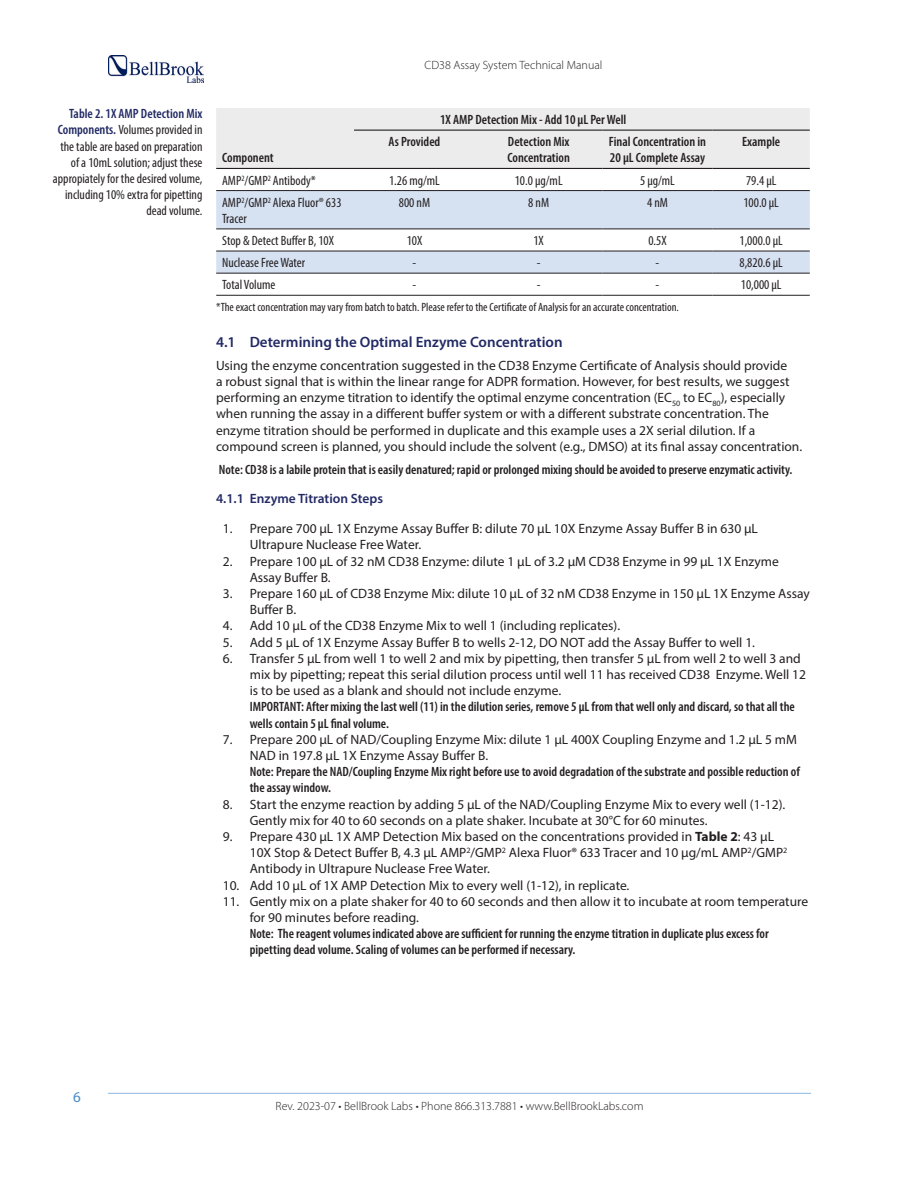
<style>
.page{position:relative;width:918px;height:1188px;background:#fff}
.page>*{position:absolute;margin:0;border:0;box-sizing:border-box;transform-origin:0 0}
.Heading_2{font:600 15px "Myriad Pro";color:#222a64}
.t1{font:15px "Myriad Pro";color:#468ac9}
.Numbered_List{font:13.5px/16.2px "Myriad Pro";color:#231f20}
.Body_Text{font:600 condensed 13.5px/16.2px "Myriad Pro";color:#231f20}
.Numbered_List-2{font:600 condensed 13.5px/16.2px "Myriad Pro";color:#231f20}
.Figure_Legend_RP{font:condensed 13.5px/16.2px "Myriad Pro";color:#231f20;text-align:right}
.TableHeadCenter{font:600 condensed 13.5px/16.2px "Myriad Pro";color:#231f20}
.TableTextLeft{font:condensed 13.5px/16.2px "Myriad Pro";color:#231f20}
.TableTextCenter{font:condensed 13.5px "Myriad Pro";color:#231f20}
.Heading_3{font:600 13.5px "Myriad Pro";color:#222a64}
.TableHeadLeft{font:600 condensed 13.5px "Myriad Pro";color:#231f20}
.Table_Footnote{font:condensed 12px "Myriad Pro";color:#231f20}
.t2{font:300 12px "Myriad Pro";color:#231f20}
.s1{font-weight:600;color:#222a64}
.s2{font-weight:400;font-stretch:normal}
.s3{font-weight:700}
</style>
<div class="page">
<hr style="left:108px;top:1093px;width:703px;height:1px;background:#8bb6e1">
<img style="left:109px;top:56px;width:95px;height:26px">
<div style="left:216px;top:108px;width:594px;height:60px;background:#edecec"></div>
<svg style="left:216px;top:191px;width:594px;height:82px;fill:#d6e1f2"></svg>
<hr style="left:216px;top:190px;width:138px;height:1px;background:#231f20">
<hr style="left:354px;top:190px;width:121px;height:1px;background:#231f20">
<hr style="left:475px;top:190px;width:127px;height:1px;background:#231f20">
<hr style="left:602px;top:190px;width:111px;height:1px;background:#231f20">
<hr style="left:713px;top:190px;width:97px;height:1px;background:#231f20">
<hr style="left:216px;top:229px;width:138px;height:1px;background:#231f20">
<hr style="left:354px;top:229px;width:121px;height:1px;background:#231f20">
<hr style="left:475px;top:229px;width:127px;height:1px;background:#231f20">
<hr style="left:602px;top:229px;width:111px;height:1px;background:#231f20">
<hr style="left:713px;top:229px;width:97px;height:1px;background:#231f20">
<hr style="left:216px;top:251px;width:138px;height:1px;background:#231f20">
<hr style="left:354px;top:251px;width:121px;height:1px;background:#231f20">
<hr style="left:475px;top:251px;width:127px;height:1px;background:#231f20">
<hr style="left:602px;top:251px;width:111px;height:1px;background:#231f20">
<hr style="left:713px;top:251px;width:97px;height:1px;background:#231f20">
<hr style="left:216px;top:273px;width:138px;height:1px;background:#231f20">
<hr style="left:354px;top:273px;width:121px;height:1px;background:#231f20">
<hr style="left:475px;top:273px;width:127px;height:1px;background:#231f20">
<hr style="left:602px;top:273px;width:111px;height:1px;background:#231f20">
<hr style="left:713px;top:273px;width:97px;height:1px;background:#231f20">
<hr style="left:216px;top:295px;width:138px;height:1px;background:#231f20">
<hr style="left:354px;top:295px;width:121px;height:1px;background:#231f20">
<hr style="left:475px;top:295px;width:127px;height:1px;background:#231f20">
<hr style="left:602px;top:295px;width:111px;height:1px;background:#231f20">
<hr style="left:713px;top:295px;width:97px;height:1px;background:#231f20">
<hr style="left:216px;top:168px;width:138px;height:1px;background:#231f20">
<hr style="left:354px;top:168px;width:121px;height:1px;background:#231f20">
<hr style="left:475px;top:168px;width:127px;height:1px;background:#231f20">
<hr style="left:602px;top:168px;width:111px;height:1px;background:#231f20">
<hr style="left:713px;top:168px;width:97px;height:1px;background:#231f20">
<hr style="left:354px;top:130px;width:121px;height:1px;background:#231f20">
<hr style="left:475px;top:130px;width:127px;height:1px;background:#231f20">
<hr style="left:602px;top:130px;width:111px;height:1px;background:#231f20">
<hr style="left:713px;top:130px;width:97px;height:1px;background:#231f20">
<p class="t2" style="left:425px;top:58px;width:179px">CD38 Assay System Technical Manual</p>
<p class="Figure_Legend_RP" style="left:53px;top:105px;width:151px"><span class="s1">Table 2. 1X AMP Detection Mix<br>Components.</span> Volumes provided in the table are based on preparation of a 10mL solution; adjust these appropiately for the desired volume, including 10% extra for pipetting dead volume.</p>
<p class="TableHeadLeft" style="left:222px;top:150px;width:53px">Component</p>
<p class="TableHeadCenter" style="left:440px;top:111px;width:188px">1X AMP Detection Mix - Add 10 µL Per Well</p>
<p class="TableHeadCenter" style="left:389px;top:133px;width:53px">As Provided</p>
<p class="TableHeadCenter" style="left:507px;top:133px;width:64px">Detection Mix<br>Concentration</p>
<p class="TableHeadCenter" style="left:609px;top:133px;width:99px">Final Concentration in<br>20 µL Complete Assay</p>
<p class="TableHeadCenter" style="left:742px;top:133px;width:40px">Example</p>
<p class="TableTextLeft" style="left:222px;top:172px;width:95px">AMP<sup>2</sup>/GMP<sup>2</sup> Antibody*</p>
<p class="TableTextCenter" style="left:389px;top:172px;width:52px">1.26 mg/mL</p>
<p class="TableTextCenter" style="left:515px;top:172px;width:49px">10.0 µg/mL</p>
<p class="TableTextCenter" style="left:640px;top:172px;width:36px">5 µg/mL</p>
<p class="TableTextCenter" style="left:746px;top:172px;width:32px">79.4 µL</p>
<p class="TableTextLeft" style="left:222px;top:194px;width:121px">AMP<sup>2</sup>/GMP<sup>2</sup> Alexa Fluor® 633<br>Tracer</p>
<p class="TableTextCenter" style="left:399px;top:194px;width:33px">800 nM</p>
<p class="TableTextCenter" style="left:528px;top:194px;width:22px">8 nM</p>
<p class="TableTextCenter" style="left:647px;top:194px;width:22px">4 nM</p>
<p class="TableTextCenter" style="left:743px;top:194px;width:37px">100.0 µL</p>
<p class="TableTextLeft" style="left:222px;top:232px;width:113px">Stop &amp; Detect Buffer B, 10X</p>
<p class="TableTextCenter" style="left:407px;top:232px;width:17px">10X</p>
<p class="TableTextCenter" style="left:533px;top:232px;width:12px">1X</p>
<p class="TableTextCenter" style="left:648px;top:232px;width:20px">0.5X</p>
<p class="TableTextCenter" style="left:740px;top:232px;width:45px">1,000.0 µL</p>
<p class="TableTextLeft" style="left:222px;top:254px;width:84px">Nuclease Free Water</p>
<p class="TableTextCenter" style="left:413px;top:255px;width:5px">-</p>
<p class="TableTextCenter" style="left:537px;top:255px;width:5px">-</p>
<p class="TableTextCenter" style="left:656px;top:255px;width:5px">-</p>
<p class="TableTextCenter" style="left:740px;top:255px;width:45px">8,820.6 µL</p>
<p class="TableTextLeft" style="left:222px;top:277px;width:55px">Total Volume</p>
<p class="TableTextCenter" style="left:413px;top:277px;width:5px">-</p>
<p class="TableTextCenter" style="left:537px;top:277px;width:5px">-</p>
<p class="TableTextCenter" style="left:656px;top:277px;width:5px">-</p>
<p class="TableTextCenter" style="left:741px;top:277px;width:42px">10,000 µL</p>
<p class="Table_Footnote" style="left:216px;top:300px;width:464px">*The exact concentration may vary from batch to batch. Please refer to the Certificate of Analysis for an accurate concentration.</p>
<p class="Heading_2" style="left:216px;top:332px;width:348px">4.1 Determining the Optimal Enzyme Concentration</p>
<p class="Numbered_List" style="left:216px;top:357px;width:588px">Using the enzyme concentration suggested in the CD38 Enzyme Certificate of Analysis should provide<br>a robust signal that is within the linear range for ADPR formation. However, for best results, we suggest performing an enzyme titration to identify the optimal enzyme concentration (EC<sub>50</sub> to EC<sub>80</sub>), especially when running the assay in a different buffer system or with a different substrate concentration. The enzyme titration should be performed in duplicate and this example uses a 2X serial dilution. If a compound screen is planned, you should include the solvent (e.g., DMSO) at its final assay concentration.</p>
<p class="Numbered_List-2" style="left:219px;top:461px;width:575px">Note: CD38 is a labile protein that is easily denatured; rapid or prolonged mixing should be avoided to preserve enzymatic activity.</p>
<p class="Heading_3" style="left:216px;top:490px;width:169px">4.1.1 Enzyme Titration Steps</p>
<p class="Numbered_List" style="left:250px;top:520px;width:510px;text-indent:-27px">1. Prepare 700 µL 1X Enzyme Assay Buffer B: dilute 70 µL 10X Enzyme Assay Buffer B in 630 µL<br>Ultrapure Nuclease Free Water.</p>
<p class="Numbered_List" style="left:250px;top:553px;width:531px;text-indent:-27px">2. Prepare 100 µL of 32 nM CD38 Enzyme: dilute 1 µL of 3.2 µM CD38 Enzyme in 99 µL 1X Enzyme<br>Assay Buffer B.</p>
<p class="Numbered_List" style="left:250px;top:585px;width:562px;text-indent:-27px">3. Prepare 160 µL of CD38 Enzyme Mix: dilute 10 µL of 32 nM CD38 Enzyme in 150 µL 1X Enzyme Assay<br>Buffer B.</p>
<p class="Numbered_List" style="left:223px;top:618px;width:399px">4. Add 10 µL of the CD38 Enzyme Mix to well 1 (including replicates).</p>
<p class="Numbered_List" style="left:223px;top:634px;width:534px">5. Add 5 μL of 1X Enzyme Assay Buffer B to wells 2-12, DO NOT add the Assay Buffer to well 1.</p>
<p class="Numbered_List" style="left:250px;top:650px;width:558px;text-indent:-27px">6. Transfer 5 μL from well 1 to well 2 and mix by pipetting, then transfer 5 μL from well 2 to well 3 and mix by pipetting; repeat this serial dilution process until well 11 has received CD38 Enzyme. Well 12 is to be used as a blank and should not include enzyme.</p>
<p class="Numbered_List-2" style="left:250px;top:699px;width:547px">IMPORTANT: After mixing the last well (11) in the dilution series, remove 5 μL from that well only and discard, so that all the wells contain 5 μL final volume.</p>
<p class="Body_Text" style="left:250px;top:731px;width:552px;text-indent:-27px"><span class="s2">7. Prepare 200 µL of NAD/Coupling Enzyme Mix: dilute 1 µL 400X Coupling Enzyme and 1.2 µL 5 mM NAD in 197.8 µL 1X Enzyme Assay Buffer B.<br></span>Note: Prepare the NAD/Coupling Enzyme Mix right before use to avoid degradation of the substrate and possible reduction of the assay window.</p>
<p class="Numbered_List" style="left:250px;top:796px;width:537px;text-indent:-27px">8. Start the enzyme reaction by adding 5 μL of the NAD/Coupling Enzyme Mix to every well (1-12).<br>Gently mix for 40 to 60 seconds on a plate shaker. Incubate at 30°C for 60 minutes.</p>
<p class="Numbered_List" style="left:250px;top:828px;width:539px;text-indent:-27px">9. Prepare 430 µL 1X AMP Detection Mix based on the concentrations provided in <span class="s3">Table 2</span>: 43 µL<br>10X Stop &amp; Detect Buffer B, 4.3 µL AMP<sup>2</sup>/GMP<sup>2</sup> Alexa Fluor® 633 Tracer and 10 µg/mL AMP<sup>2</sup>/GMP<sup>2<br></sup>Antibody in Ultrapure Nuclease Free Water.</p>
<p class="Numbered_List" style="left:223px;top:877px;width:408px">10. Add 10 µL of 1X AMP Detection Mix to every well (1-12), in replicate.</p>
<p class="Numbered_List" style="left:250px;top:893px;width:560px;text-indent:-27px">11. Gently mix on a plate shaker for 40 to 60 seconds and then allow it to incubate at room temperature for 90 minutes before reading.</p>
<p class="Body_Text" style="left:250px;top:925px;width:521px">Note: The reagent volumes indicated above are sufficient for running the enzyme titration in duplicate plus excess for pipetting dead volume. Scaling of volumes can be performed if necessary.</p>
<p class="t1" style="left:73px;top:1088px;width:9px">6</p>
<p class="t2" style="left:276px;top:1099px;width:369px">Rev. 2023-07 • BellBrook Labs • Phone 866.313.7881 • www.BellBrookLabs.com</p>
</div>
